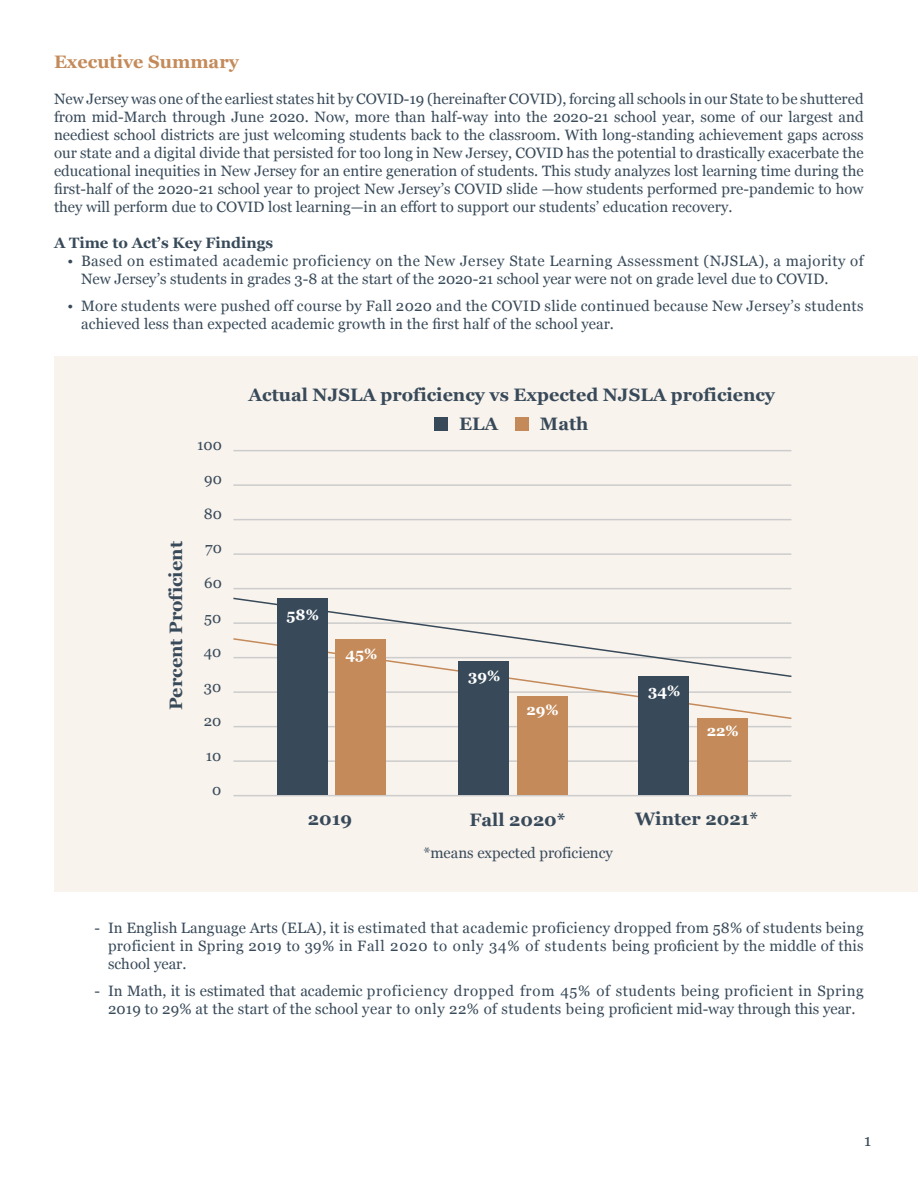
<style>
.page{position:relative;width:918px;height:1188px;background:#fff}
.page>*{position:absolute;margin:0;border:0;box-sizing:border-box;transform-origin:0 0}
.t1{font:700 18px "Georgia";color:#384a59}
.t2{font:700 18px "Georgia";color:#c48a59}
.t3{font:16.5px "Georgia";color:#384a59}
.t4{font:15px/18px "Georgia";letter-spacing:.01em;color:#384a59;text-align:justify}
.t5{font:15px/18px "Georgia";letter-spacing:.03em;color:#384a59}
.t6{font:700 15px "Georgia";color:#384a59}
.t7{font:700 15px "Georgia";color:#fff}
</style>
<div class="page">
<div style="left:54px;top:357px;width:864px;height:535px;background:#f9f3ee"></div>
<hr style="left:233px;top:553px;width:558px;height:2px;background:#ccc">
<hr style="left:233px;top:519px;width:558px;height:1px;background:#ccc">
<hr style="left:233px;top:484px;width:558px;height:2px;background:#ccc">
<hr style="left:233px;top:450px;width:558px;height:1px;background:#ccc">
<hr style="left:233px;top:588px;width:558px;height:1px;background:#ccc">
<hr style="left:233px;top:726px;width:558px;height:1px;background:#ccc">
<hr style="left:233px;top:760px;width:558px;height:2px;background:#ccc">
<hr style="left:233px;top:795px;width:558px;height:1px;background:#ccc">
<svg style="left:233px;top:597px;width:559px;height:40px"></svg>
<svg style="left:233px;top:637px;width:559px;height:82px"></svg>
<div style="left:277px;top:598px;width:51px;height:197px;background:#384a59"></div>
<div style="left:335px;top:639px;width:51px;height:156px;background:#c48a59"></div>
<div style="left:458px;top:661px;width:51px;height:134px;background:#384a59"></div>
<div style="left:517px;top:696px;width:51px;height:99px;background:#c48a59"></div>
<div style="left:638px;top:676px;width:51px;height:119px;background:#384a59"></div>
<div style="left:697px;top:718px;width:51px;height:77px;background:#c48a59"></div>
<div style="left:434px;top:417px;width:14px;height:13px;background:#384a59"></div>
<div style="left:515px;top:417px;width:14px;height:13px;background:#c48a59"></div>
<p class="t2" style="left:54px;top:48px;width:186px">Executive Summary</p>
<p class="t4" style="left:54px;top:89px;width:811px">New Jersey was one of the earliest states hit by COVID-19 (hereinafter COVID), forcing all schools in our State to be shuttered from mid-March through June 2020. Now, more than half-way into the 2020-21 school year, some of our largest and neediest school districts are just welcoming students back to the classroom. With long-standing achievement gaps across our state and a digital divide that persisted for too long in New Jersey, COVID has the potential to drastically exacerbate the educational inequities in New Jersey for an entire generation of students. This study analyzes lost learning time during the first-half of the 2020-21 school year to project New Jersey’s COVID slide —how students performed pre-pandemic to how they will perform due to COVID lost learning—in an effort to support our students’ education recovery.</p>
<p class="t6" style="left:54px;top:231px;width:221px">A Time to Act’s Key Findings</p>
<p class="t5" style="left:81px;top:251px;width:784px;text-indent:-14px">• Based on estimated academic proficiency on the New Jersey State Learning Assessment (NJSLA), a majority of<br>New Jersey’s students in grades 3-8 at the start of the 2020-21 school year were not on grade level due to COVID.</p>
<p class="t4" style="left:81px;top:296px;width:784px;text-indent:-14px">• More students were pushed off course by Fall 2020 and the COVID slide continued because New Jersey’s students achieved less than expected academic growth in the first half of the school year.</p>
<p class="t1" style="left:249px;top:381px;width:528px">Actual NJSLA proficiency vs Expected NJSLA proficiency</p>
<p class="t1" style="left:162px;top:710px;width:170px;rotate:-90deg">Percent Proficient</p>
<p class="t4" style="left:197px;top:435px;width:26px">100</p>
<p class="t4" style="left:204px;top:470px;width:19px">90</p>
<p class="t4" style="left:204px;top:504px;width:20px">80</p>
<p class="t4" style="left:205px;top:539px;width:18px">70</p>
<p class="t4" style="left:204px;top:573px;width:19px">60</p>
<p class="t4" style="left:204px;top:608px;width:19px">50</p>
<p class="t4" style="left:204px;top:642px;width:19px">40</p>
<p class="t4" style="left:204px;top:677px;width:19px">30</p>
<p class="t4" style="left:204px;top:711px;width:19px">20</p>
<p class="t4" style="left:206px;top:746px;width:17px">10</p>
<p class="t4" style="left:212px;top:780px;width:11px">0</p>
<p class="t1" style="left:459px;top:411px;width:40px">ELA</p>
<p class="t1" style="left:540px;top:411px;width:50px">Math</p>
<p class="t7" style="left:287px;top:603px;width:34px">58%</p>
<p class="t7" style="left:345px;top:642px;width:33px">45%</p>
<p class="t7" style="left:468px;top:664px;width:34px">39%</p>
<p class="t7" style="left:527px;top:699px;width:34px">29%</p>
<p class="t7" style="left:648px;top:679px;width:34px">34%</p>
<p class="t7" style="left:707px;top:720px;width:33px">22%</p>
<p class="t1" style="left:308px;top:805px;width:46px">2019</p>
<p class="t1" style="left:469px;top:806px;width:98px">Fall 2020*</p>
<p class="t4" style="left:423px;top:844px;width:191px">*means expected proficiency</p>
<p class="t1" style="left:635px;top:806px;width:125px">Winter 2021*</p>
<p class="t4" style="left:108px;top:919px;width:757px;text-indent:-13px">- In English Language Arts (ELA), it is estimated that academic proficiency dropped from 58% of students being proficient in Spring 2019 to 39% in Fall 2020 to only 34% of students being proficient by the middle of this school year.</p>
<p class="t4" style="left:95px;top:982px;width:771px;text-align:center">- In Math, it is estimated that academic proficiency dropped from 45% of students being proficient in Spring<br>2019 to 29% at the start of the school year to only 22% of students being proficient mid-way through this year.</p>
<p class="t3" style="left:864px;top:1129px;width:9px">1</p>
</div>
